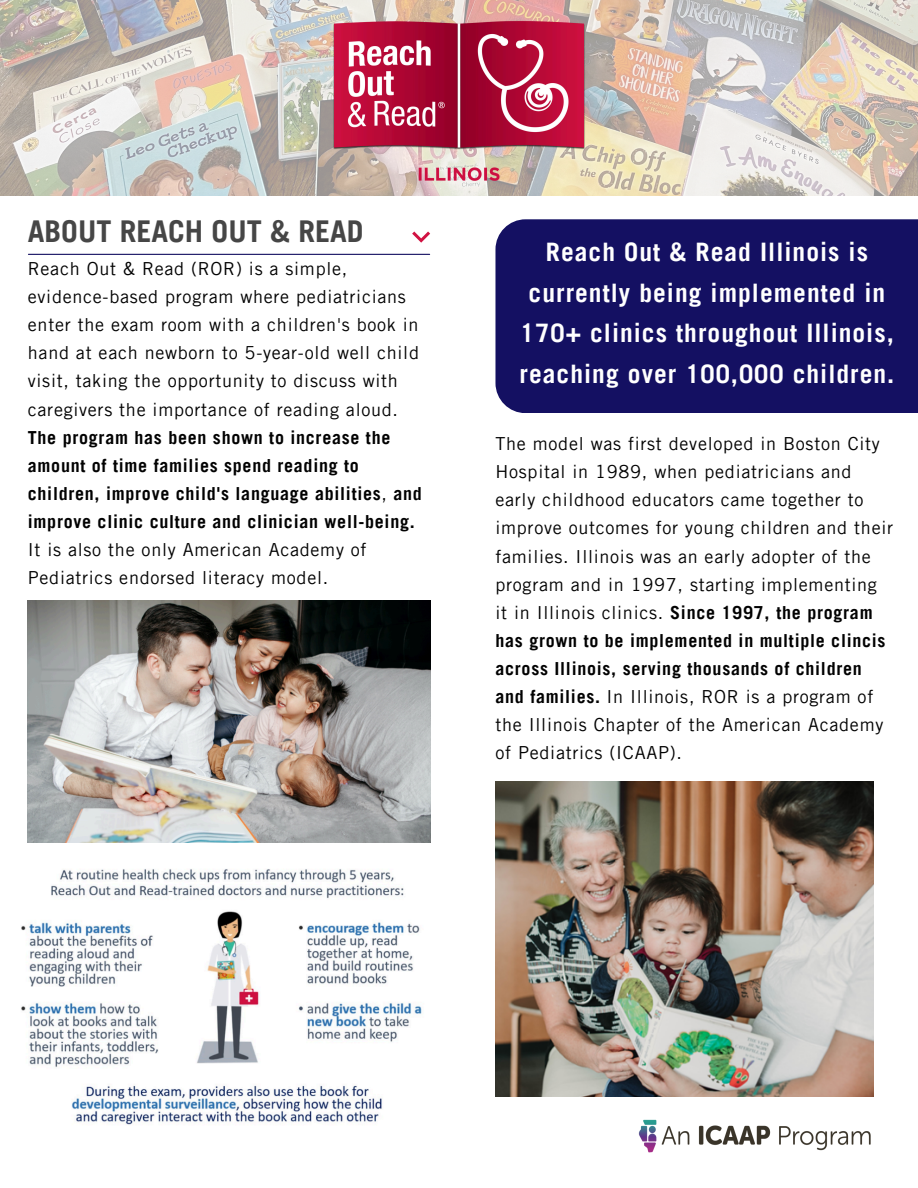
<style>
.page{position:relative;width:918px;height:1188px;background:#fff}
.page>*{position:absolute;margin:0;border:0;box-sizing:border-box;transform-origin:0 0}
.t1{font:700 30px "Trade Gothic LT Pro";color:#464646}
.t2{font:700 25.5px/40.5px "Trade Gothic LT Pro";letter-spacing:.04em;color:#fff;text-align:center}
.t3{font:18px/28.2px "Trade Gothic LT Pro";letter-spacing:.04em;color:#020202}
.s1{font-weight:700}
</style>
<div class="page">
<div style="left:495px;top:219px;width:423px;height:194px;background:#141062"></div>
<img style="left:0;top:0;width:918px;height:196px">
<img style="left:309px;top:0;width:300px;height:196px">
<img style="left:638px;top:1120px;width:233px;height:33px">
<img style="left:495px;top:782px;width:378px;height:315px">
<img style="left:21px;top:869px;width:401px;height:256px">
<img style="left:28px;top:600px;width:403px;height:243px">
<hr style="left:28px;top:254px;width:402px;height:1px;background:#141062">
<svg style="left:412px;top:232px;width:18px;height:11px"></svg>
<p class="t1" style="left:28px;top:221px;width:337px">ABOUT REACH OUT &amp; READ</p>
<p class="t3" style="left:28px;top:257px;width:396px">Reach Out &amp; Read (ROR) is a simple, evidence-based program where pediatricians enter the exam room with a children's book in hand at each newborn to 5-year-old well child visit, taking the opportunity to discuss with caregivers the importance of reading aloud.<br><span class="s1">The program has been shown to increase the amount of time families spend reading to children, improve child's language abilities</span>, <span class="s1">and improve clinic culture and clinician well-being.<br></span>It is also the only American Academy of Pediatrics endorsed literacy model.</p>
<h1 class="t2" style="left:520px;top:235px;width:376px">Reach Out &amp; Read Illinois is currently being implemented in<br>170+ clinics throughout Illinois, reaching over 100,000 children.</h1>
<p class="t3" style="left:495px;top:432px;width:399px">The model was first developed in Boston City Hospital in 1989, when pediatricians and early childhood educators came together to improve outcomes for young children and their families. Illinois was an early adopter of the program and in 1997, starting implementing it in Illinois clinics. <span class="s1">Since 1997, the program has grown to be implemented in multiple clincis across Illinois, serving thousands of children and families.</span> In Illinois, ROR is a program of the Illinois Chapter of the American Academy of Pediatrics (ICAAP).</p>
</div>
